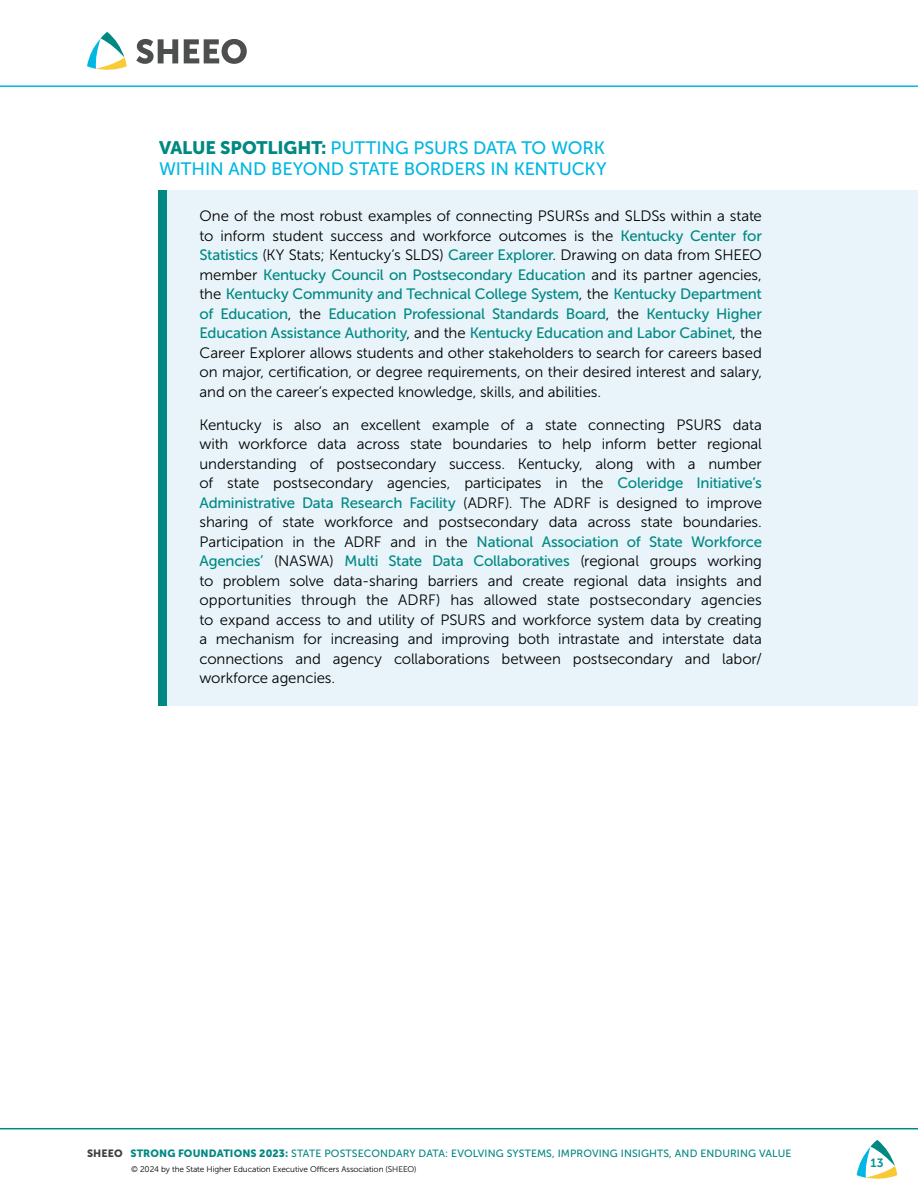
<style>
.page{position:relative;width:918px;height:1188px;background:#fff}
.page>*{position:absolute;margin:0;border:0;box-sizing:border-box;transform-origin:0 0}
.t1{font:18px/21px "Museo Sans 500";letter-spacing:-.005em;color:#00b7e3}
.t2{font:15px/19.5px "Museo Sans 300";letter-spacing:-.005em;color:#000;text-align:justify}
.t3{font:15px/19.5px "Museo Sans 500";letter-spacing:-.015em;color:#008882;text-align:justify}
.t4{font:12px "Museo Sans 700";color:#009590}
.t5{font:10.5px "Museo Sans 500";letter-spacing:.01em;color:#008882}
.t6{font:8.25px "Museo Sans 300";letter-spacing:-.01em;color:#000}
.s1{font-family:"Museo Sans 900";color:#008882}
.s2{font-family:"Museo Sans 500";color:#008882}
.s3{font-family:"Museo Sans 300";color:#000}
.s4{font-family:"Museo Sans 900";color:#414042}
.s5{font-family:"Museo Sans 900"}
</style>
<div class="page">
<hr style="left:0;top:85px;width:918px;height:2px;background:#00b7e3">
<svg style="left:136px;top:39px;width:42px;height:25px"></svg>
<svg style="left:184px;top:39px;width:63px;height:25px"></svg>
<svg style="left:87px;top:32px;width:40px;height:38px"></svg>
<div style="left:168px;top:191px;width:750px;height:515px;background:#e8f4fa"></div>
<hr style="left:0;top:1128px;width:918px;height:1px;background:#008882">
<svg style="left:857px;top:1140px;width:40px;height:39px"></svg>
<p class="t1" style="left:159px;top:137px;width:449px"><span class="s1">VALUE SPOTLIGHT:</span> PUTTING PSURS DATA TO WORK<br>WITHIN AND BEYOND STATE BORDERS IN KENTUCKY</p>
<p class="t2" style="left:200px;top:206px;width:564px">One of the most robust examples of connecting PSURSs and SLDSs within a state to inform student success and workforce outcomes is the <span class="s2">Kentucky Center for Statistics</span> (KY Stats; Kentucky’s SLDS) <span class="s2">Career Explorer</span>. Drawing on data from SHEEO</p>
<p class="t3" style="left:200px;top:265px;width:564px"><span class="s3">member</span> Kentucky Council on Postsecondary Education <span class="s3">and its partner agencies, the</span> Kentucky Community and Technical College System<span class="s3">, the</span> Kentucky Department of Education<span class="s3">, the</span> Education Professional Standards Board<span class="s3">, the</span> Kentucky Higher Education Assistance Authority<span class="s3">, and the</span> Kentucky Education and Labor Cabinet<span class="s3">, the</span></p>
<p class="t2" style="left:200px;top:343px;width:564px">Career Explorer allows students and other stakeholders to search for careers based on major, certification, or degree requirements, on their desired interest and salary, and on the career’s expected knowledge, skills, and abilities.</p>
<p class="t2" style="left:200px;top:415px;width:564px">Kentucky is also an excellent example of a state connecting PSURS data with workforce data across state boundaries to help inform better regional understanding of postsecondary success. Kentucky, along with a number of state postsecondary agencies, participates in the <span class="s2">Coleridge Initiative’s</span></p>
<p class="t3" style="left:200px;top:493px;width:564px">Administrative Data Research Facility <span class="s3">(ADRF). The ADRF is designed to improve</span></p>
<p class="t2" style="left:200px;top:512px;width:564px">sharing of state workforce and postsecondary data across state boundaries.</p>
<p class="t3" style="left:200px;top:532px;width:564px"><span class="s3">Participation in the ADRF and in the</span> National Association of State Workforce<br>Agencies’ <span class="s3">(NASWA)</span> Multi State Data Collaboratives <span class="s3">(regional groups working</span></p>
<p class="t2" style="left:200px;top:571px;width:564px">to problem solve data-sharing barriers and create regional data insights and opportunities through the ADRF) has allowed state postsecondary agencies to expand access to and utility of PSURS and workforce system data by creating a mechanism for increasing and improving both intrastate and interstate data connections and agency collaborations between postsecondary and labor/ workforce agencies.</p>
<p class="t5" style="left:87px;top:1147px;width:706px"><span class="s4">SHEEO</span> <span class="s5">STRONG FOUNDATIONS 2023:</span> STATE POSTSECONDARY DATA: EVOLVING SYSTEMS, IMPROVING INSIGHTS, AND ENDURING VALUE</p>
<p class="t6" style="left:131px;top:1165px;width:287px">© 2024 by the State Higher Education Executive Officers Association (SHEEO)</p>
<p class="t4" style="left:871px;top:1156px;width:15px">13</p>
</div>
